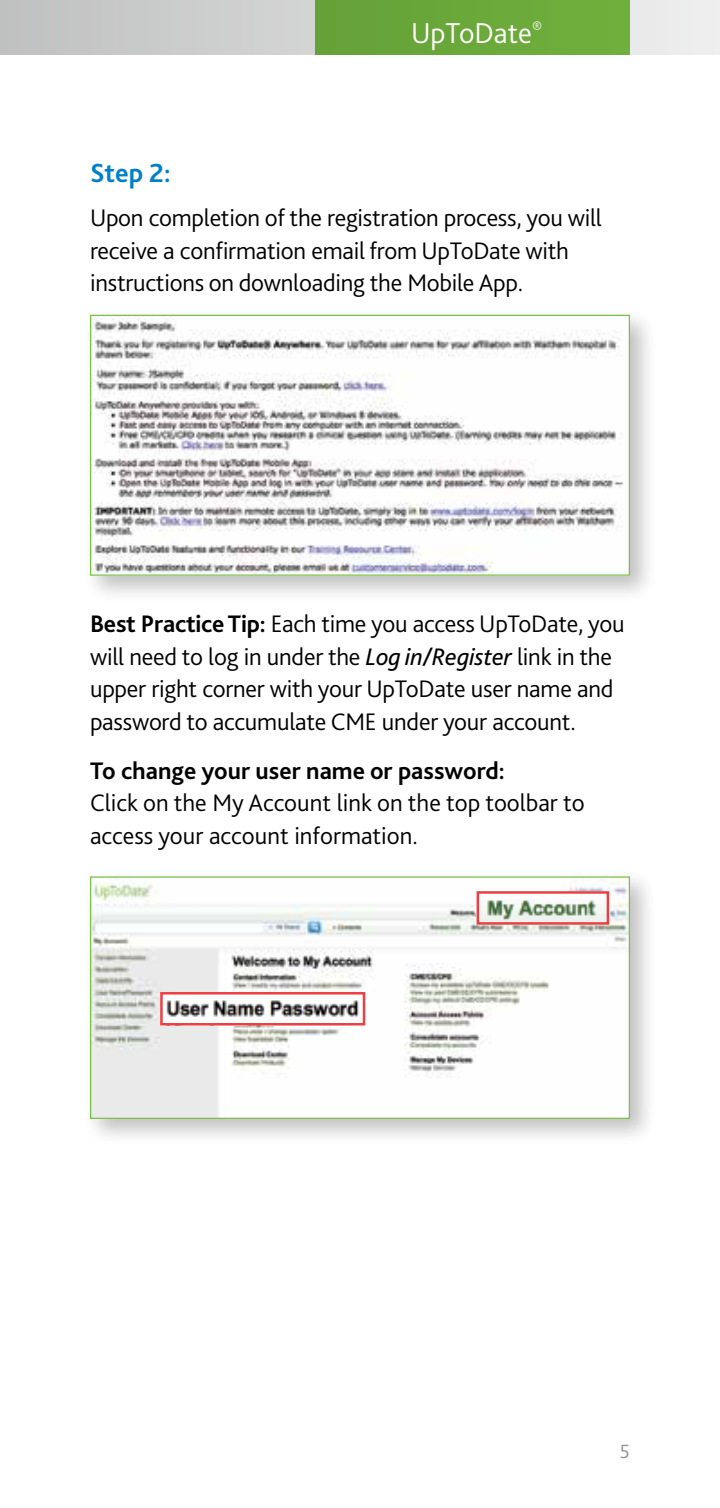
<style>
.page{position:relative;width:720px;height:1508px;background:#fff}
.page>*{position:absolute;margin:0;border:0;box-sizing:border-box;transform-origin:0 0}
.t1{font:300 30px "Bliss 2";color:#fff}
.t2{font:700 27.5px "Bliss 2";color:#0081c6}
.t3{font:300 25px/32.5px "Bliss 2";letter-spacing:-.01em;color:#000}
.t4{font:700 25px "Bliss 2";color:#000}
.t5{font:300 20px "Bliss 2";color:#8f9091}
.s1{font-weight:700}
.s2{font-weight:400;font-style:italic}
</style>
<div class="page">
<svg style="left:0;top:0;width:720px;height:55px;background:#d1d1d2"></svg>
<div style="left:315px;top:0;width:315px;height:55px;background:#6aa83a"></div>
<div style="left:82px;top:307px;width:576px;height:297px;background:#000;opacity:.25"></div>
<img style="left:92px;top:317px;width:536px;height:257px">
<div style="left:90px;top:315px;width:540px;height:261px;border:1px solid #7ac143"></div>
<div style="left:82px;top:868px;width:576px;height:278px;background:#000;opacity:.25"></div>
<img style="left:92px;top:878px;width:536px;height:239px">
<div style="left:90px;top:876px;width:540px;height:243px;border:1px solid #7ac143"></div>
<img style="left:163px;top:995px;width:199px;height:27px">
<div style="left:160px;top:992px;width:205px;height:33px;border:2px solid #ef3e42"></div>
<img style="left:480px;top:894px;width:126px;height:27px">
<div style="left:477px;top:891px;width:132px;height:33px;border:2px solid #ef3e42"></div>
<p class="t1" style="left:411px;top:14px;width:133px">UpToDate<sup>®</sup></p>
<p class="t2" style="left:90px;top:156px;width:82px">Step 2:</p>
<p class="t3" style="left:90px;top:201px;width:513px">Upon completion of the registration process, you will receive a confirmation email from UpToDate with instructions on downloading the Mobile App.</p>
<p class="t3" style="left:90px;top:607px;width:536px"><span class="s1">Best Practice Tip:</span> Each time you access UpToDate, you will need to log in under the <span class="s2">Log in/Register</span> link in the upper right corner with your UpToDate user name and password to accumulate CME under your account.</p>
<p class="t4" style="left:90px;top:755px;width:416px">To change your user name or password:</p>
<p class="t3" style="left:90px;top:786px;width:496px">Click on the My Account link on the top toolbar to access your account information.</p>
<p class="t5" style="left:620px;top:1439px;width:12px">5</p>
</div>
